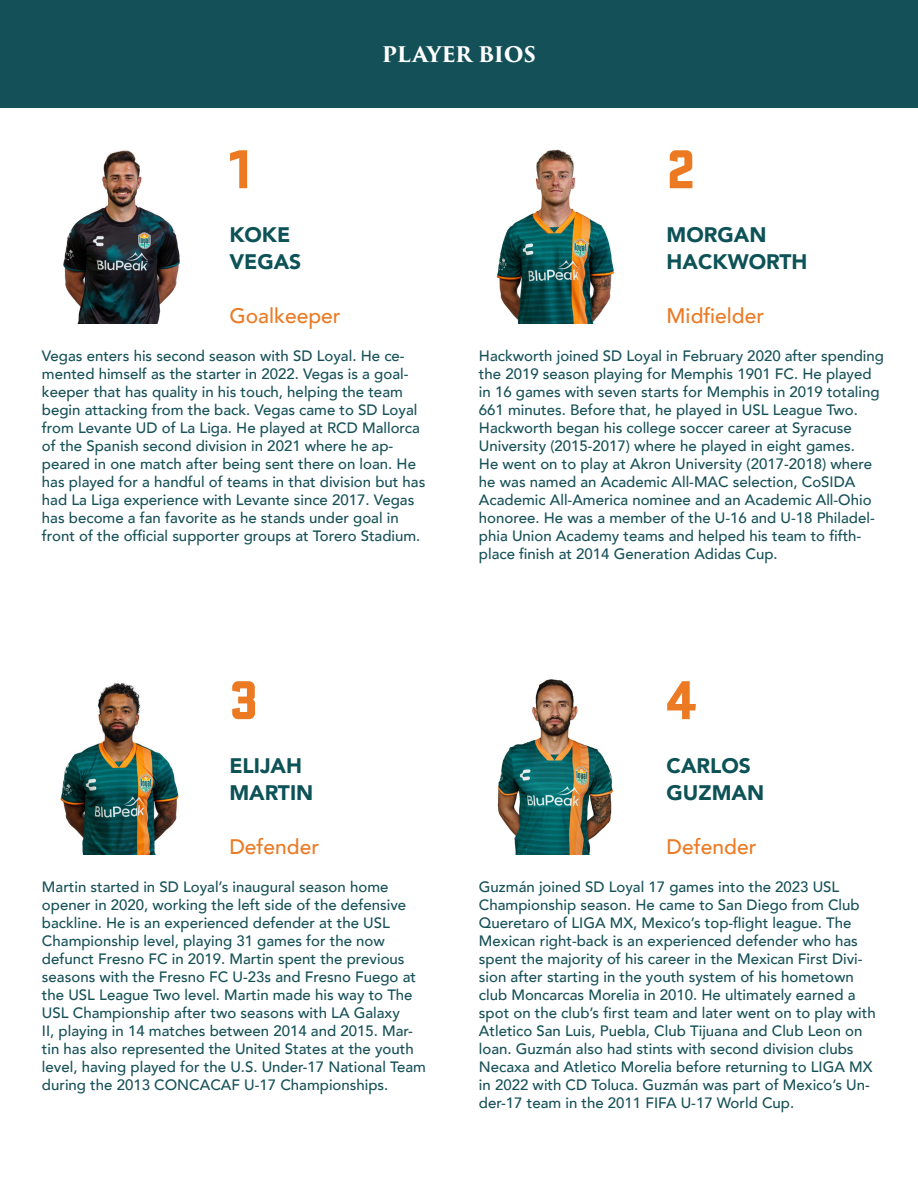
<style>
.page{position:relative;width:918px;height:1188px;background:#fff}
.page>*{position:absolute;margin:0;border:0;box-sizing:border-box;transform-origin:0 0}
.t1{font:900 57px "Stratum 1";color:#ec7a23}
.t2{font:900 21px/27px "Avenir";color:#0d5257}
.t3{font:500 21px "Avenir";color:#ec7a23}
.t4{font:700 21px "Trajan Pro 3";letter-spacing:-.015em;color:#fff}
.t5{font:500 15px/18px "Avenir";color:#165158}
</style>
<div class="page">
<div style="left:0;top:0;width:918px;height:108px;background:#135057"></div>
<img style="left:63px;top:150px;width:117px;height:173px">
<img style="left:496px;top:149px;width:119px;height:174px">
<img style="left:60px;top:683px;width:119px;height:171px">
<img style="left:497px;top:679px;width:117px;height:175px">
<h1 class="t1" style="left:229px;top:128px;width:23px">1</h1>
<h2 class="t2" style="left:229px;top:221px;width:73px">KOKE<br>VEGAS</h2>
<h2 class="t3" style="left:229px;top:298px;width:113px">Goalkeeper</h2>
<h2 class="t4" style="left:382px;top:39px;width:156px">PLAYER BIOS</h2>
<h1 class="t1" style="left:667px;top:128px;width:31px">2</h1>
<h2 class="t2" style="left:667px;top:221px;width:142px">MORGAN<br>HACKWORTH</h2>
<h2 class="t3" style="left:667px;top:298px;width:99px">Midfielder</h2>
<p class="t5" style="left:42px;top:346px;width:385px">Vegas enters his second season with SD Loyal. He ce&shy;mented himself as the starter in 2022. Vegas is a goal&shy;keeper that has quality in his touch, helping the team begin attacking from the back. Vegas came to SD Loyal from Levante UD of La Liga. He played at RCD Mallorca of the Spanish second division in 2021 where he ap&shy;peared in one match after being sent there on loan. He has played for a handful of teams in that division but has had La Liga experience with Levante since 2017. Vegas has become a fan favorite as he stands under goal in front of the official supporter groups at Torero Stadium.</p>
<p class="t5" style="left:479px;top:346px;width:407px">Hackworth joined SD Loyal in February 2020 after spending the 2019 season playing for Memphis 1901 FC. He played in 16 games with seven starts for Memphis in 2019 totaling 661 minutes. Before that, he played in USL League Two.<br>Hackworth began his college soccer career at Syracuse University (2015-2017) where he played in eight games.<br>He went on to play at Akron University (2017-2018) where he was named an Academic All-MAC selection, CoSIDA Academic All-America nominee and an Academic All-Ohio honoree. He was a member of the U-16 and U-18 Philadel&shy;phia Union Academy teams and helped his team to fifth&shy;place finish at 2014 Generation Adidas Cup.</p>
<h1 class="t1" style="left:229px;top:658px;width:31px">3</h1>
<h2 class="t2" style="left:229px;top:752px;width:85px">ELIJAH<br>MARTIN</h2>
<h2 class="t3" style="left:229px;top:829px;width:91px">Defender</h2>
<h1 class="t1" style="left:667px;top:658px;width:31px">4</h1>
<h2 class="t2" style="left:667px;top:752px;width:99px">CARLOS<br>GUZMAN</h2>
<h2 class="t3" style="left:667px;top:829px;width:91px">Defender</h2>
<p class="t5" style="left:42px;top:877px;width:386px">Martin started in SD Loyal’s inaugural season home opener in 2020, working the left side of the defensive backline. He is an experienced defender at the USL Championship level, playing 31 games for the now defunct Fresno FC in 2019. Martin spent the previous seasons with the Fresno FC U-23s and Fresno Fuego at the USL League Two level. Martin made his way to The USL Championship after two seasons with LA Galaxy<br>II, playing in 14 matches between 2014 and 2015. Mar&shy;tin has also represented the United States at the youth level, having played for the U.S. Under-17 National Team during the 2013 CONCACAF U-17 Championships.</p>
<p class="t5" style="left:479px;top:877px;width:398px">Guzmán joined SD Loyal 17 games into the 2023 USL Championship season. He came to San Diego from Club Queretaro of LIGA MX, Mexico’s top-flight league. The Mexican right-back is an experienced defender who has spent the majority of his career in the Mexican First Divi&shy;sion after starting in the youth system of his hometown club Moncarcas Morelia in 2010. He ultimately earned a spot on the club’s first team and later went on to play with Atletico San Luis, Puebla, Club Tijuana and Club Leon on loan. Guzmán also had stints with second division clubs Necaxa and Atletico Morelia before returning to LIGA MX in 2022 with CD Toluca. Guzmán was part of Mexico’s Un&shy;der-17 team in the 2011 FIFA U-17 World Cup.</p>
</div>
